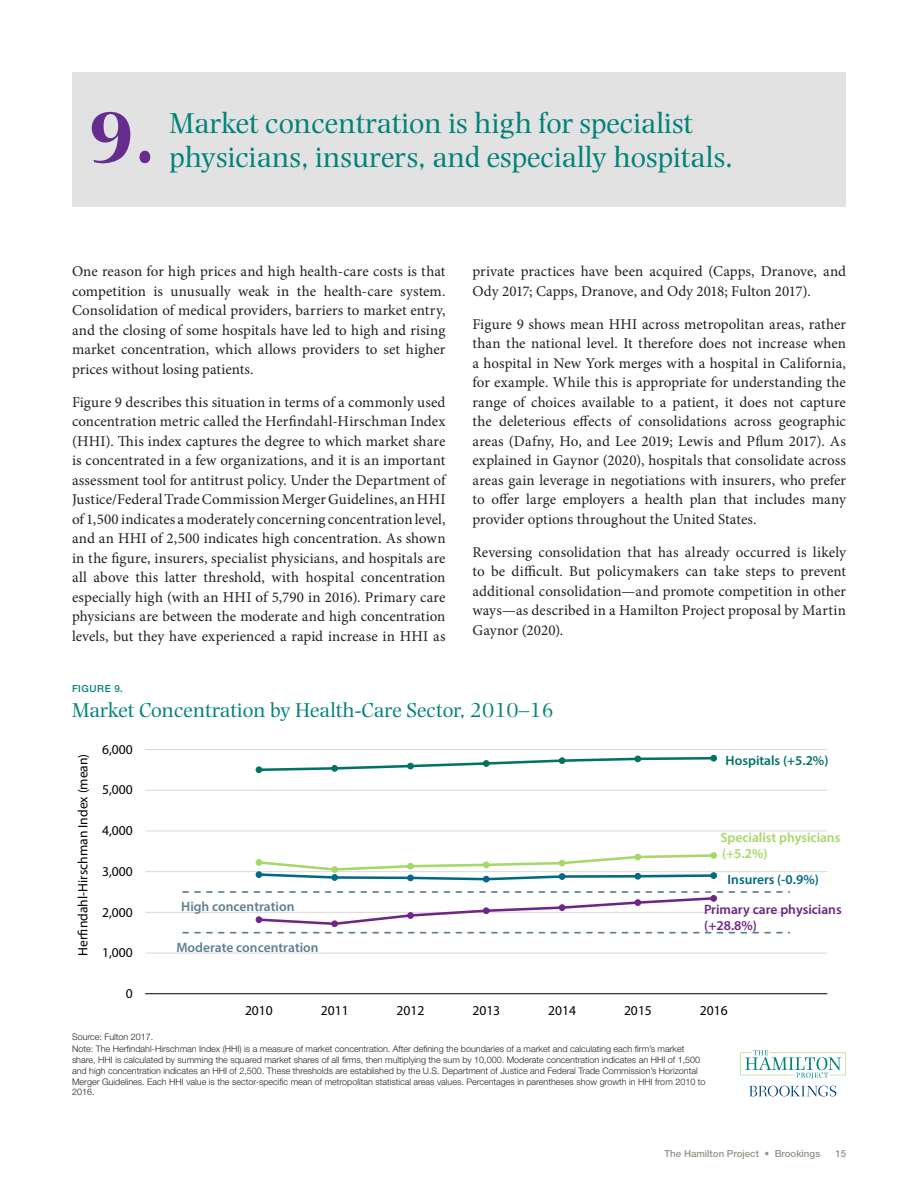
<style>
.page{position:relative;width:918px;height:1188px;background:#fff}
.page>*{position:absolute;margin:0;border:0;box-sizing:border-box;transform-origin:0 0}
.Fact_Number{font:700 75px "Photina MT Std";color:#662d8e}
.Fact_Text{font:30px "Photina MT Std";color:#00827a}
.Figure_Table_Title{font:21px "Photina MT Std";color:#00827a}
.Regular_Body_Text{font:15px/19.5px "Minion Pro";color:#231f20;text-align:justify}
.t1{font:13.65px "Myriad Pro";letter-spacing:-.005em;color:#000}
.t2{font:13.5px "Myriad Pro";letter-spacing:.005em;color:#000}
.t3{font:600 13.5px/29.4px "Myriad Pro";color:#6e2585;text-align:center}
.t4{font:600 13.5px "Myriad Pro";color:#5c7f92}
.t5{font:600 13.5px/16.4px "Myriad Pro";color:#a5d867}
.t6{font:600 13.5px "Myriad Pro";color:#007363}
.t7{font:500 9.75px "Helvetica Neue LT Std";color:#94948a}
.Figure_Table_Number{font:500 9.75px "Helvetica Neue LT Std";letter-spacing:.06em;color:#00827a}
.Figure_Table_source{font:300 9px/10.8px "Helvetica Neue LT Std";color:#231f20}
.s1{color:#006983}
</style>
<div class="page">
<div style="left:72px;top:72px;width:774px;height:135px;background:#e2e2e2"></div>
<svg style="left:749px;top:1086px;width:87px;height:10px"></svg>
<svg style="left:740px;top:1050px;width:106px;height:29px"></svg>
<hr style="left:145px;top:953px;width:682px;height:1px;background:#d9d9d9">
<hr style="left:145px;top:912px;width:682px;height:1px;background:#d9d9d9">
<hr style="left:145px;top:871px;width:682px;height:1px;background:#d9d9d9">
<hr style="left:145px;top:831px;width:682px;height:1px;background:#d9d9d9">
<hr style="left:145px;top:790px;width:682px;height:1px;background:#d9d9d9">
<hr style="left:145px;top:749px;width:682px;height:1px;background:#d9d9d9">
<hr style="left:145px;top:993px;width:682px;height:1px;background:#000">
<svg style="left:256px;top:755px;width:461px;height:18px"></svg>
<div style="left:710px;top:755px;width:7px;height:6px;border:1px solid #007363;border-radius:50%"></div>
<div style="left:710px;top:852px;width:7px;height:7px;border:1px solid #a5d867;border-radius:50%"></div>
<svg style="left:256px;top:853px;width:461px;height:29px"></svg>
<div style="left:710px;top:872px;width:7px;height:7px;border:1px solid #006983;border-radius:50%"></div>
<svg style="left:183px;top:891px;width:606px;height:43px"></svg>
<p class="Fact_Number" style="left:88px;top:94px;width:69px">9.</p>
<p class="Fact_Text" style="left:170px;top:106px;width:525px">Market concentration is high for specialist</p>
<p class="Fact_Text" style="left:170px;top:140px;width:565px">physicians, insurers, and especially hospitals.</p>
<p class="Regular_Body_Text" style="left:72px;top:262px;width:375px">One reason for high prices and high health-care costs is that competition is unusually weak in the health-care system.<br>Consolidation of medical providers, barriers to market entry, and the closing of some hospitals have led to high and rising market concentration, which allows providers to set higher prices without losing patients.</p>
<p class="Regular_Body_Text" style="left:72px;top:392px;width:375px">Figure 9 describes this situation in terms of a commonly used concentration metric called the Herfindahl-Hirschman Index (HHI). This index captures the degree to which market share is concentrated in a few organizations, and it is an important assessment tool for antitrust policy. Under the Department of Justice/Federal Trade Commission Merger Guidelines, an HHI of 1,500 indicates a moderately concerning concentration level, and an HHI of 2,500 indicates high concentration. As shown in the figure, insurers, specialist physicians, and hospitals are all above this latter threshold, with hospital concentration especially high (with an HHI of 5,790 in 2016). Primary care physicians are between the moderate and high concentration levels, but they have experienced a rapid increase in HHI as</p>
<p class="Regular_Body_Text" style="left:472px;top:262px;width:375px">private practices have been acquired (Capps, Dranove, and<br>Ody 2017; Capps, Dranove, and Ody 2018; Fulton 2017).</p>
<p class="Regular_Body_Text" style="left:472px;top:314px;width:375px">Figure 9 shows mean HHI across metropolitan areas, rather than the national level. It therefore does not increase when a hospital in New York merges with a hospital in California, for example. While this is appropriate for understanding the range of choices available to a patient, it does not capture the deleterious effects of consolidations across geographic areas (Dafny, Ho, and Lee 2019; Lewis and Pflum 2017). As explained in Gaynor (2020), hospitals that consolidate across areas gain leverage in negotiations with insurers, who prefer to offer large employers a health plan that includes many provider options throughout the United States.</p>
<p class="Regular_Body_Text" style="left:472px;top:542px;width:375px">Reversing consolidation that has already occurred is likely to be difficult. But policymakers can take steps to prevent additional consolidation—and promote competition in other ways—as described in a Hamilton Project proposal by Martin Gaynor (2020).</p>
<p class="Figure_Table_Number" style="left:72px;top:682px;width:53px">FIGURE 9.</p>
<p class="Figure_Table_Title" style="left:72px;top:698px;width:483px">Market Concentration by Health-Care Sector, 2010–16</p>
<p class="t2" style="left:75px;top:956px;width:204px;rotate:-90deg">H e r n d a h l - H mhc s r i na xedn I m( ) nae</p>
<p class="t2" style="left:102px;top:741px;width:32px">6,000</p>
<p class="t2" style="left:102px;top:782px;width:32px">5,000</p>
<p class="t1" style="left:102px;top:822px;width:32px">4,000</p>
<p class="t2" style="left:102px;top:863px;width:32px">3,000</p>
<p class="t2" style="left:102px;top:904px;width:32px">2,000</p>
<p class="t2" style="left:102px;top:944px;width:32px">1,000</p>
<p class="t2" style="left:126px;top:985px;width:8px">0</p>
<p class="t4" style="left:181px;top:898px;width:115px">High concentration</p>
<p class="t4" style="left:176px;top:938px;width:144px">Moderate concentration</p>
<p class="t6" style="left:726px;top:752px;width:104px">Hospitals (+5.2%)</p>
<p class="t5" style="left:720px;top:828px;width:121px">Specialist physicians (+5.2%)</p>
<p class="t3" style="left:704px;top:865px;width:139px"><span class="s1">Insurers (-0.9%)<br></span>Primary care physicians</p>
<p class="t3" style="left:704px;top:910px;width:54px">(+28.8%)</p>
<p class="t1" style="left:245px;top:1002px;width:29px">2010</p>
<p class="t1" style="left:321px;top:1002px;width:29px">2011</p>
<p class="t1" style="left:397px;top:1002px;width:29px">2012</p>
<p class="t1" style="left:472px;top:1002px;width:29px">2013</p>
<p class="t1" style="left:548px;top:1002px;width:29px">2014</p>
<p class="t1" style="left:624px;top:1002px;width:29px">2015</p>
<p class="t1" style="left:700px;top:1002px;width:29px">2016</p>
<p class="Figure_Table_source" style="left:72px;top:1031px;width:83px">Source: Fulton 2017.</p>
<p class="Figure_Table_source" style="left:72px;top:1043px;width:635px">Note: The Herfindahl-Hirschman Index (HHI) is a measure of market concentration. After defining the boundaries of a market and calculating each firm’s market share, HHI is calculated by summing the squared market shares of all firms, then multiplying the sum by 10,000. Moderate concentration indicates an HHI of 1,500 and high concentration indicates an HHI of 2,500. These thresholds are established by the U.S. Department of Justice and Federal Trade Commission’s Horizontal Merger Guidelines. Each HHI value is the sector-specific mean of metropolitan statistical areas values. Percentages in parentheses show growth in HHI from 2010 to 2016.</p>
<p class="t7" style="left:665px;top:1147px;width:157px">The Hamilton Project • Brookings</p>
<p class="t7" style="left:836px;top:1147px;width:12px">15</p>
</div>
